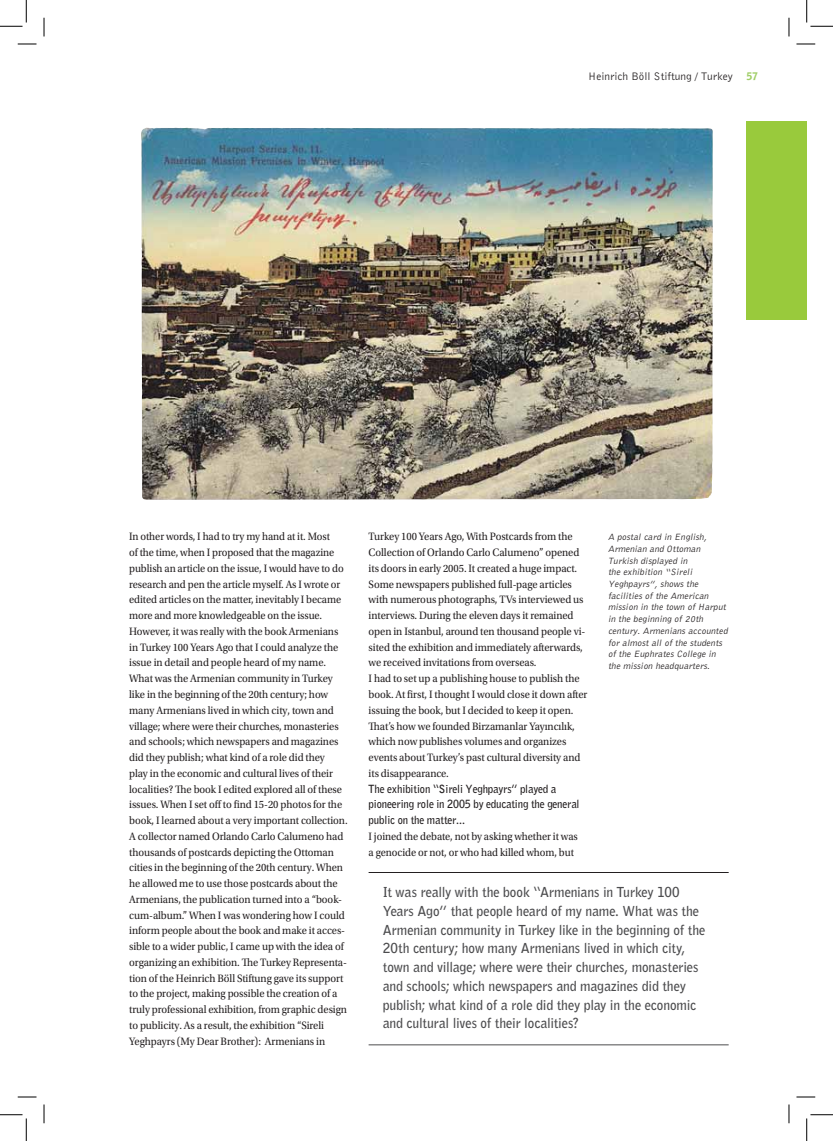
<style>
.page{position:relative;width:833px;height:1141px;background:#fff}
.page>*{position:absolute;margin:0;border:0;box-sizing:border-box;transform-origin:0 0}
.t1{font:700 13.75px/18.8px "Bell Gothic";letter-spacing:-.005em;color:#4c4c4e}
.t2{font:11.25px/15.8px "Utopia Std";letter-spacing:-.005em;color:#231f20;scale:.93 1}
.t3{font:11.25px/15.8px "Utopia Std";letter-spacing:-.005em;color:#231f20;scale:.94 1}
.t4{font:700 11.25px/15.8px "Bell Gothic";letter-spacing:-.005em;color:#231f20;scale:.95 1}
.t5{font:11.25px "Bell Gothic";color:#231f20}
.t6{font:italic 9.38px/11.8px "Bell Gothic";color:#231f20}
.s1{font-weight:900;font-size:10.5px;color:#a0ce67}
</style>
<div class="page">
<div style="left:746px;top:121px;width:60px;height:199px;background:#99ca3c"></div>
<hr style="left:368px;top:872px;width:360px;height:1px;background:#231f20">
<hr style="left:368px;top:1044px;width:360px;height:1px;background:#4c4c4e">
<img style="left:141px;top:128px;width:571px;height:371px">
<svg style="left:18px;top:43px;width:18px;height:2px"></svg>
<svg style="left:796px;top:43px;width:18px;height:2px"></svg>
<svg style="left:18px;top:1096px;width:18px;height:1px"></svg>
<svg style="left:796px;top:1096px;width:18px;height:1px"></svg>
<svg style="left:43px;top:18px;width:2px;height:18px"></svg>
<svg style="left:43px;top:1104px;width:2px;height:19px"></svg>
<svg style="left:788px;top:18px;width:1px;height:18px"></svg>
<svg style="left:788px;top:1104px;width:1px;height:19px"></svg>
<svg style="left:0;top:0;width:27px;height:27px"></svg>
<svg style="left:0;top:1114px;width:27px;height:26px"></svg>
<svg style="left:806px;top:0;width:26px;height:27px"></svg>
<svg style="left:806px;top:1114px;width:26px;height:26px"></svg>
<p class="t5" style="left:588px;top:72px;width:171px">Heinrich Böll Stiftung / Turkey <span class="s1">57</span></p>
<p class="t2" style="left:129px;top:530px;width:236px">In other words, I had to try my hand at it. Most<br>of the time, when I proposed that the magazine publish an article on the issue, I would have to do research and pen the article myself. As I wrote or edited articles on the matter, inevitably I became more and more knowledgeable on the issue.<br>However, it was really with the book Armenians in Turkey 100 Years Ago that I could analyze the issue in detail and people heard of my name.<br>What was the Armenian community in Turkey like in the beginning of the 20th century; how many Armenians lived in which city, town and village; where were their churches, monasteries and schools; which newspapers and magazines did they publish; what kind of a role did they<br>play in the economic and cultural lives of their localities? The book I edited explored all of these issues. When I set off to find 15-20 photos for the book, I learned about a very important collection.<br>A collector named Orlando Carlo Calumeno had thousands of postcards depicting the Ottoman cities in the beginning of the 20th century. When he allowed me to use those postcards about the Armenians, the publication turned into a “book&shy;cum-album.” When I was wondering how I could inform people about the book and make it acces&shy;sible to a wider public, I came up with the idea of organizing an exhibition. The Turkey Representa&shy;tion of the Heinrich Böll Stiftung gave its support to the project, making possible the creation of a truly professional exhibition, from graphic design to publicity. As a result, the exhibition “Sireli Yeghpayrs (My Dear Brother): Armenians in</p>
<p class="t3" style="left:368px;top:530px;width:234px">Turkey 100 Years Ago, With Postcards from the Collection of Orlando Carlo Calumeno” opened its doors in early 2005. It created a huge impact.<br>Some newspapers published full-page articles with numerous photographs, TVs interviewed us interviews. During the eleven days it remained open in Istanbul, around ten thousand people vi&shy;sited the exhibition and immediately afterwards, we received invitations from overseas.<br>I had to set up a publishing house to publish the book. At first, I thought I would close it down after issuing the book, but I decided to keep it open.<br>That’s how we founded Birzamanlar Yayıncılık, which now publishes volumes and organizes events about Turkey’s past cultural diversity and its disappearance.</p>
<p class="t4" style="left:368px;top:781px;width:223px">The exhibition “Sireli Yeghpayrs” played a pioneering role in 2005 by educating the general public on the matter...</p>
<p class="t2" style="left:368px;top:829px;width:226px">I joined the debate, not by asking whether it was a genocide or not, or who had killed whom, but</p>
<p class="t6" style="left:607px;top:531px;width:122px">A postal card in English,<br>Armenian and Ottoman<br>Turkish displayed in<br>the exhibition “Sireli<br>Yeghpayrs”, shows the facilities of the American mission in the town of Harput in the beginning of 20th century. Armenians accounted for almost all of the students of the Euphrates College in the mission headquarters.</p>
<p class="t1" style="left:382px;top:883px;width:324px">It was really with the book “Armenians in Turkey 100<br>Years Ago” that people heard of my name. What was the Armenian community in Turkey like in the beginning of the 20th century; how many Armenians lived in which city, town and village; where were their churches, monasteries and schools; which newspapers and magazines did they publish; what kind of a role did they play in the economic and cultural lives of their localities?</p>
</div>
